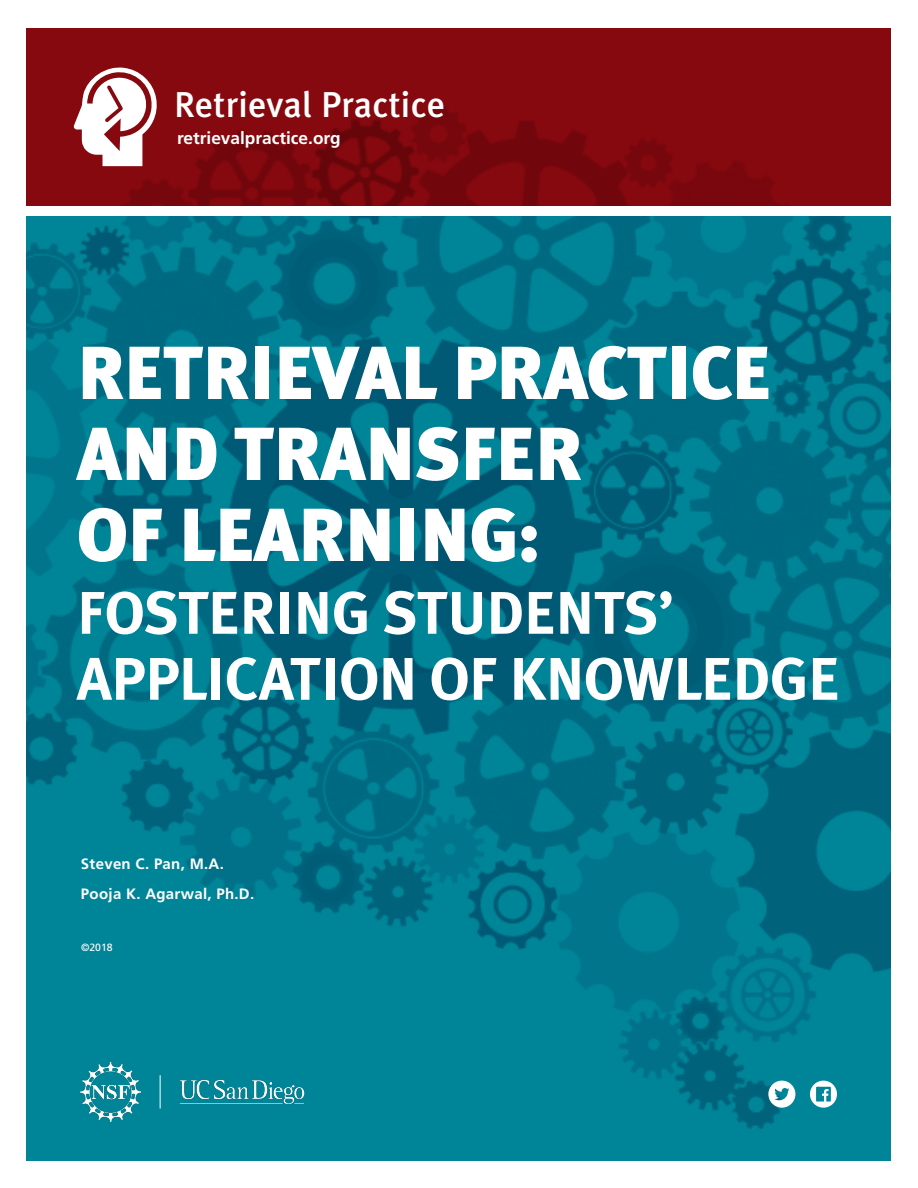
<style>
.page{position:relative;width:918px;height:1188px;background:#fff}
.page>*{position:absolute;margin:0;border:0;box-sizing:border-box;transform-origin:0 0}
.t1{font:900 75px/81px "Meta Plus";letter-spacing:-.01em;color:#fff}
.t2{font:700 60px/66px "Meta Plus";letter-spacing:-.01em;color:#fff}
.t3{font:500 36px "Meta Plus";letter-spacing:.01em;color:#fff}
.t4{font:700 17.25px "Frutiger";color:#fff}
.t5{font:700 15px/29.2px "Frutiger";letter-spacing:.02em;color:#fff}
.t6{font:10.5px "Frutiger";color:#fff}
</style>
<div class="page">
<div style="left:27px;top:28px;width:864px;height:178px;background:#86090f"></div>
<img style="left:73px;top:106px;width:715px;height:100px">
<div style="left:27px;top:216px;width:864px;height:945px;background:#008598"></div>
<img style="left:26px;top:216px;width:865px;height:916px">
<hr style="left:160px;top:1075px;width:1px;height:33px;background:#fff">
<svg style="left:74px;top:67px;width:84px;height:99px"></svg>
<svg style="left:768px;top:1081px;width:27px;height:27px"></svg>
<svg style="left:810px;top:1081px;width:27px;height:27px"></svg>
<img style="left:81px;top:1062px;width:59px;height:60px">
<img style="left:180px;top:1080px;width:125px;height:24px">
<p class="t3" style="left:174px;top:84px;width:273px">Retrieval Practice</p>
<p class="t4" style="left:177px;top:128px;width:165px">retrievalpractice.org</p>
<p class="t1" style="left:77px;top:333px;width:696px">RETRIEVAL PRACTICE<br>AND TRANSFER<br>OF LEARNING:</p>
<p class="t2" style="left:77px;top:580px;width:765px">FOSTERING STUDENTS’<br>APPLICATION OF KNOWLEDGE</p>
<p class="t5" style="left:81px;top:849px;width:175px">Steven C. Pan, M.A.<br>Pooja K. Agarwal, Ph.D.</p>
<p class="t6" style="left:81px;top:941px;width:33px">©2018</p>
</div>
